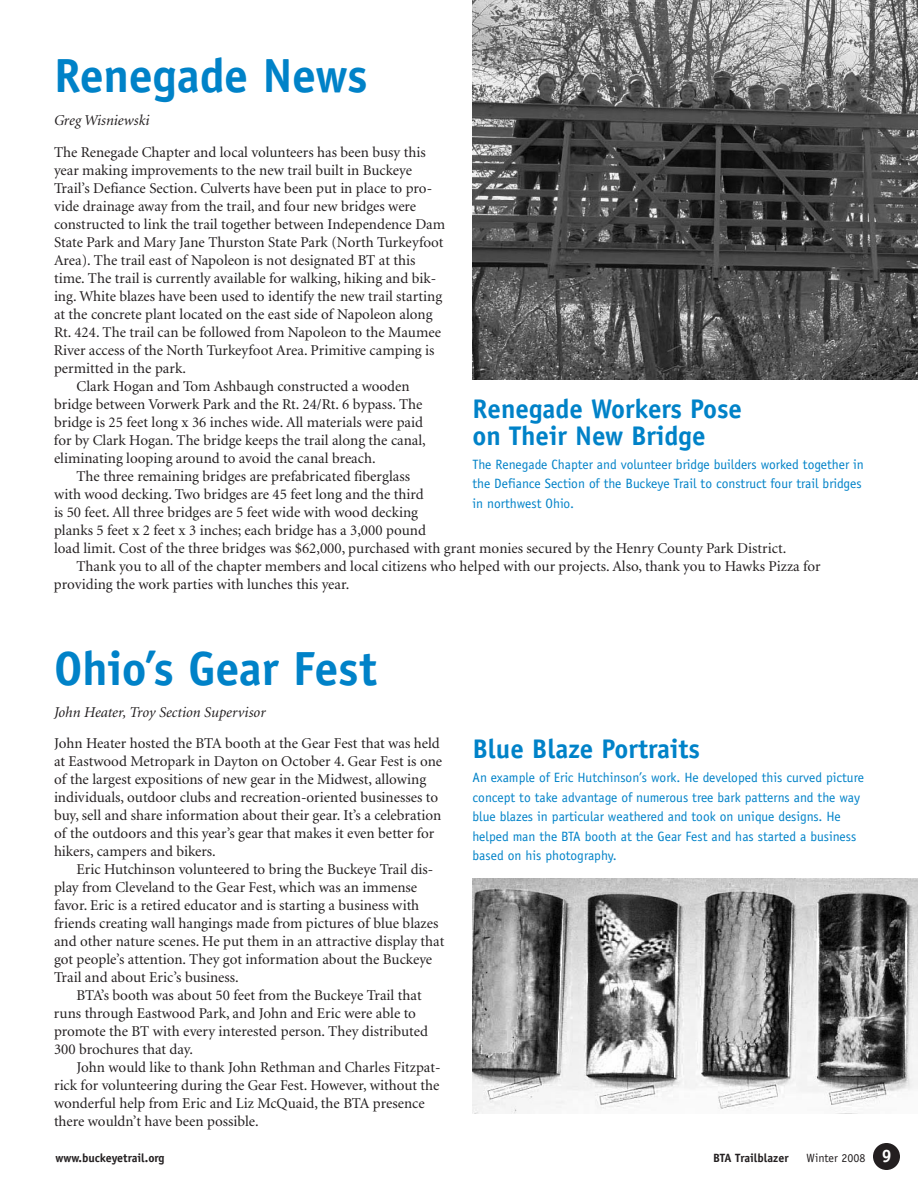
<style>
.page{position:relative;width:918px;height:1188px;background:#fff}
.page>*{position:absolute;margin:0;border:0;box-sizing:border-box;transform-origin:0 0}
.t1{font:700 48px "Officina Sans";letter-spacing:-.005em;color:#0082c8}
.t2{font:700 27px/27px "Officina Sans";color:#0082c8}
.t3{font:15px "Minion";color:#231f20}
.t4{font:italic 15px "Minion";color:#231f20}
.t5{font:13.5px/19.5px "Officina Sans";color:#0082c8}
.t6{font:700 12px "Officina Sans";color:#231f20}
.t7{font:12px "Officina Sans";color:#231f20}
</style>
<div class="page">
<div style="left:873px;top:1143px;width:27px;height:27px;background:#231f20;border-radius:50%"></div>
<img style="left:472px;top:0;width:446px;height:379px">
<img style="left:472px;top:879px;width:446px;height:235px">
<h1 class="t1" style="left:54px;top:46px;width:315px">Renegade N ews</h1>
<p class="t4" style="left:54px;top:113px;width:97px">Greg Wisniewski</p>
<p class="t3" style="left:54px;top:145px;width:373px">The Renegade Chapter and local volunteers has been busy this</p>
<p class="t3" style="left:54px;top:163px;width:360px">year making improvements to the new trail built in Buckeye</p>
<p class="t3" style="left:54px;top:181px;width:380px">Trail’s Defiance Section. Culverts have been put in place to pro-</p>
<p class="t3" style="left:54px;top:199px;width:364px">vide drainage away from the trail, and four new bridges were</p>
<p class="t3" style="left:54px;top:217px;width:393px">constructed to link the trail together between Independence Dam</p>
<p class="t3" style="left:54px;top:235px;width:391px">State Park and Mary Jane Thurston State Park (North Turkeyfoot</p>
<p class="t3" style="left:54px;top:253px;width:363px">Area). The trail east of Napoleon is not designated BT at this</p>
<p class="t3" style="left:54px;top:271px;width:384px">time. The trail is currently available for walking, hiking and bik-</p>
<p class="t3" style="left:54px;top:289px;width:390px">ing. White blazes have been used to identify the new trail starting</p>
<p class="t3" style="left:54px;top:307px;width:380px">at the concrete plant located on the east side of Napoleon along</p>
<p class="t3" style="left:54px;top:325px;width:389px">Rt. 424. The trail can be followed from Napoleon to the Maumee</p>
<p class="t3" style="left:54px;top:343px;width:382px">River access of the North Turkeyfoot Area. Primitive camping is</p>
<p class="t3" style="left:54px;top:361px;width:134px">permitted in the park.</p>
<p class="t3" style="left:54px;top:379px;width:357px">Clark Hogan and Tom Ashbaugh constructed a wooden</p>
<p class="t3" style="left:54px;top:397px;width:370px">bridge between Vorwerk Park and the Rt. 24/Rt. 6 bypass. The</p>
<p class="t3" style="left:54px;top:415px;width:371px">bridge is 25 feet long x 36 inches wide. All materials were paid</p>
<p class="t3" style="left:54px;top:433px;width:373px">for by Clark Hogan. The bridge keeps the trail along the canal,</p>
<p class="t3" style="left:54px;top:451px;width:323px">eliminating looping around to avoid the canal breach.</p>
<p class="t3" style="left:76px;top:469px;width:335px">The three remaining bridges are prefabricated fiberglass</p>
<p class="t3" style="left:54px;top:487px;width:371px">with wood decking. Two bridges are 45 feet long and the third</p>
<p class="t3" style="left:54px;top:505px;width:366px">is 50 feet. All three bridges are 5 feet wide with wood decking</p>
<p class="t3" style="left:54px;top:523px;width:373px">planks 5 feet x 2 feet x 3 inches; each bridge has a 3,000 pound</p>
<p class="t3" style="left:54px;top:541px;width:734px">load limit. Cost of the three bridges was $62,000, purchased with grant monies secured by the Henry County Park District.</p>
<p class="t3" style="left:76px;top:559px;width:746px">Thank you to all of the chapter members and local citizens who helped with our projects. Also, thank you to Hawks Pizza for</p>
<p class="t3" style="left:54px;top:577px;width:297px">providing the work parties with lunches this year.</p>
<h2 class="t2" style="left:472px;top:395px;width:271px">Renegade Workers Pose on Their N ew Bridge</h2>
<p class="t5" style="left:472px;top:455px;width:393px">The Renegade Chapter and volunteer bridge builders worked together in the Defiance Section of the Buckeye Trail to construct four trail bridges in northwest Ohio.</p>
<h1 class="t1" style="left:54px;top:639px;width:324px">Ohio’s Gear Fest</h1>
<p class="t4" style="left:54px;top:704px;width:213px">John Heater, Troy Section Supervisor</p>
<p class="t3" style="left:54px;top:736px;width:387px">John Heater hosted the BTA booth at the Gear Fest that was held</p>
<p class="t3" style="left:54px;top:754px;width:390px">at Eastwood Metropark in Dayton on October 4. Gear Fest is one</p>
<p class="t3" style="left:54px;top:772px;width:374px">of the largest expositions of new gear in the Midwest, allowing</p>
<p class="t3" style="left:54px;top:790px;width:386px">individuals, outdoor clubs and recreation-oriented businesses to</p>
<p class="t3" style="left:54px;top:808px;width:389px">buy, sell and share information about their gear. It’s a celebration</p>
<p class="t3" style="left:54px;top:826px;width:382px">of the outdoors and this year’s gear that makes it even better for</p>
<p class="t3" style="left:54px;top:844px;width:163px">hikers, campers and bikers.</p>
<p class="t3" style="left:54px;top:862px;width:381px">Eric Hutchinson volunteered to bring the Buckeye Trail dis-</p>
<p class="t3" style="left:54px;top:880px;width:365px">play from Cleveland to the Gear Fest, which was an immense</p>
<p class="t3" style="left:54px;top:898px;width:367px">favor. Eric is a retired educator and is starting a business with</p>
<p class="t3" style="left:54px;top:916px;width:386px">friends creating wall hangings made from pictures of blue blazes</p>
<p class="t3" style="left:54px;top:934px;width:392px">and other nature scenes. He put them in an attractive display that</p>
<p class="t3" style="left:54px;top:952px;width:380px">got people’s attention. They got information about the Buckeye</p>
<p class="t3" style="left:54px;top:970px;width:186px">Trail and about Eric’s business.</p>
<p class="t3" style="left:76px;top:988px;width:347px">BTA’s booth was about 50 feet from the Buckeye Trail that</p>
<p class="t3" style="left:54px;top:1006px;width:363px">runs through Eastwood Park, and John and Eric were able to</p>
<p class="t3" style="left:54px;top:1024px;width:376px">promote the BT with every interested person. They distributed</p>
<p class="t3" style="left:54px;top:1042px;width:141px">300 brochures that day.</p>
<p class="t3" style="left:76px;top:1060px;width:366px">John would like to thank John Rethman and Charles Fitzpat-</p>
<p class="t3" style="left:54px;top:1078px;width:387px">rick for volunteering during the Gear Fest. However, without the</p>
<p class="t3" style="left:54px;top:1096px;width:372px">wonderful help from Eric and Liz McQuaid, the BTA presence</p>
<p class="t3" style="left:54px;top:1114px;width:206px">there wouldn’t have been possible.</p>
<h2 class="t2" style="left:472px;top:736px;width:229px">Blue Blaze Portraits</h2>
<p class="t5" style="left:472px;top:768px;width:393px">An example of Eric Hutchinson’s work. He developed this curved picture concept to take advantage of numerous tree bark patterns and the way blue blazes in particular weathered and took on unique designs. He helped man the BTA booth at the Gear Fest and has started a business based on his photography.</p>
<p class="t6" style="left:56px;top:1151px;width:111px">www.buckeyetrail.org</p>
<p class="t6" style="left:713px;top:1151px;width:77px">BTA Trailblazer</p>
<p class="t7" style="left:807px;top:1151px;width:60px">Winter 2008</p>
</div>
